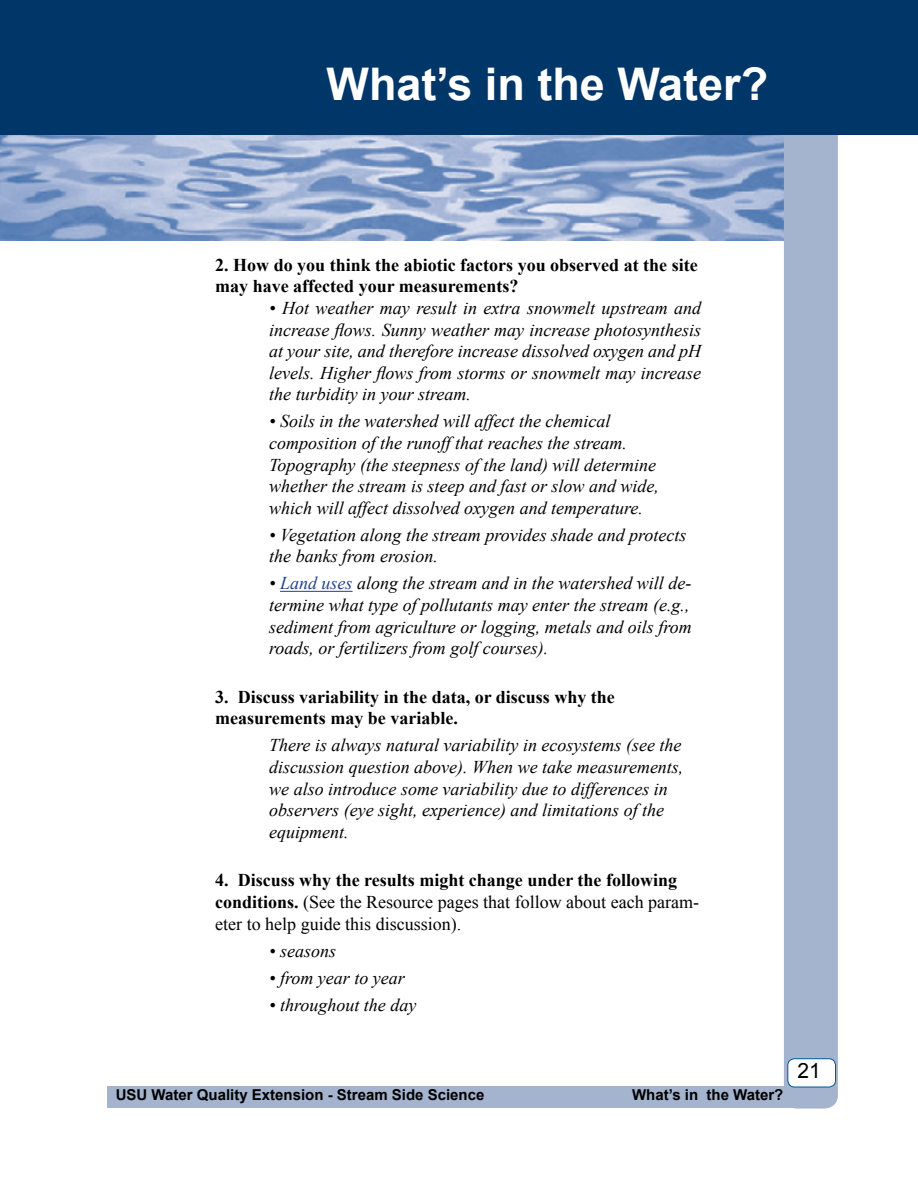
<style>
.page{position:relative;width:918px;height:1188px;background:#fff}
.page>*{position:absolute;margin:0;border:0;box-sizing:border-box;transform-origin:0 0}
.Headline{font:700 45px "Arial";color:#fff}
.Arial_14{font:21px "Arial";color:#000}
.t1{font:italic 18px/21.6px "Times New Roman";color:#000}
.t2{font:700 18px/21.6px "Times New Roman";color:#000}
.t3{font:18px/21.6px "Times New Roman";color:#000}
.Arial_10{font:700 15px "Arial";color:#000}
.s1{color:#25408f}
.s2{font-weight:700}
</style>
<div class="page">
<img style="left:0;top:134px;width:784px;height:107px">
<div style="left:107px;top:1087px;width:690px;height:21px;background:#a4b4ce"></div>
<div style="left:784px;top:113px;width:54px;height:996px;background:#a4b4ce;border-radius:14px"></div>
<hr style="left:280px;top:591px;width:73px;height:1px;background:#25408f">
<div style="left:788px;top:1059px;width:48px;height:28px;background:#fff;border-radius:7px"></div>
<div style="left:788px;top:1059px;width:48px;height:28px;border:1px solid #005699;border-radius:7px"></div>
<div style="left:0;top:0;width:918px;height:134px;background:#003768"></div>
<p class="Headline" style="left:327px;top:54px;width:443px">What’s in the Water?</p>
<p class="Headline" style="left:341px;top:66px;width:443px">What’s in the Water?</p>
<p class="t2" style="left:215px;top:254px;width:484px">2. How do you think the abiotic factors you observed at the site may have affected your measurements?</p>
<p class="t1" style="left:269px;top:297px;width:434px;text-align:justify">• Hot weather may result in extra snowmelt upstream and increase flows. Sunny weather may increase photosynthesis at your site, and therefore increase dissolved oxygen and pH levels. Higher flows from storms or snowmelt may increase the turbidity in your stream.</p>
<p class="t1" style="left:269px;top:410px;width:391px">• Soils in the watershed will affect the chemical composition of the runoff that reaches the stream.<br>Topography (the steepness of the land) will determine whether the stream is steep and fast or slow and wide, which will affect dissolved oxygen and temperature.</p>
<p class="t1" style="left:269px;top:524px;width:419px">• Vegetation along the stream provides shade and protects the banks from erosion.</p>
<p class="t1" style="left:269px;top:572px;width:424px">• <span class="s1">Land uses</span> along the stream and in the watershed will de&shy;termine what type of pollutants may enter the stream (e.g., sediment from agriculture or logging, metals and oils from roads, or fertilizers from golf courses).</p>
<p class="t2" style="left:215px;top:686px;width:401px">3. Discuss variability in the data, or discuss why the measurements may be variable.</p>
<p class="t1" style="left:269px;top:734px;width:416px">There is always natural variability in ecosystems (see the discussion question above). When we take measurements, we also introduce some variability due to differences in observers (eye sight, experience) and limitations of the equipment.</p>
<p class="t3" style="left:215px;top:869px;width:485px"><span class="s2">4. Discuss why the results might change under the following conditions.</span> (See the Resource pages that follow about each param&shy;eter to help guide this discussion).</p>
<p class="t1" style="left:269px;top:939px;width:68px">• seasons</p>
<p class="t1" style="left:269px;top:966px;width:137px">• from year to year</p>
<p class="t1" style="left:269px;top:993px;width:149px">• throughout the day</p>
<p class="Arial_10" style="left:116px;top:1085px;width:370px">USU Water Quality Extension - Stream Side Science</p>
<p class="Arial_10" style="left:632px;top:1085px;width:153px">What’s in the Water?</p>
<p class="Arial_14" style="left:797px;top:1057px;width:25px">21</p>
</div>
